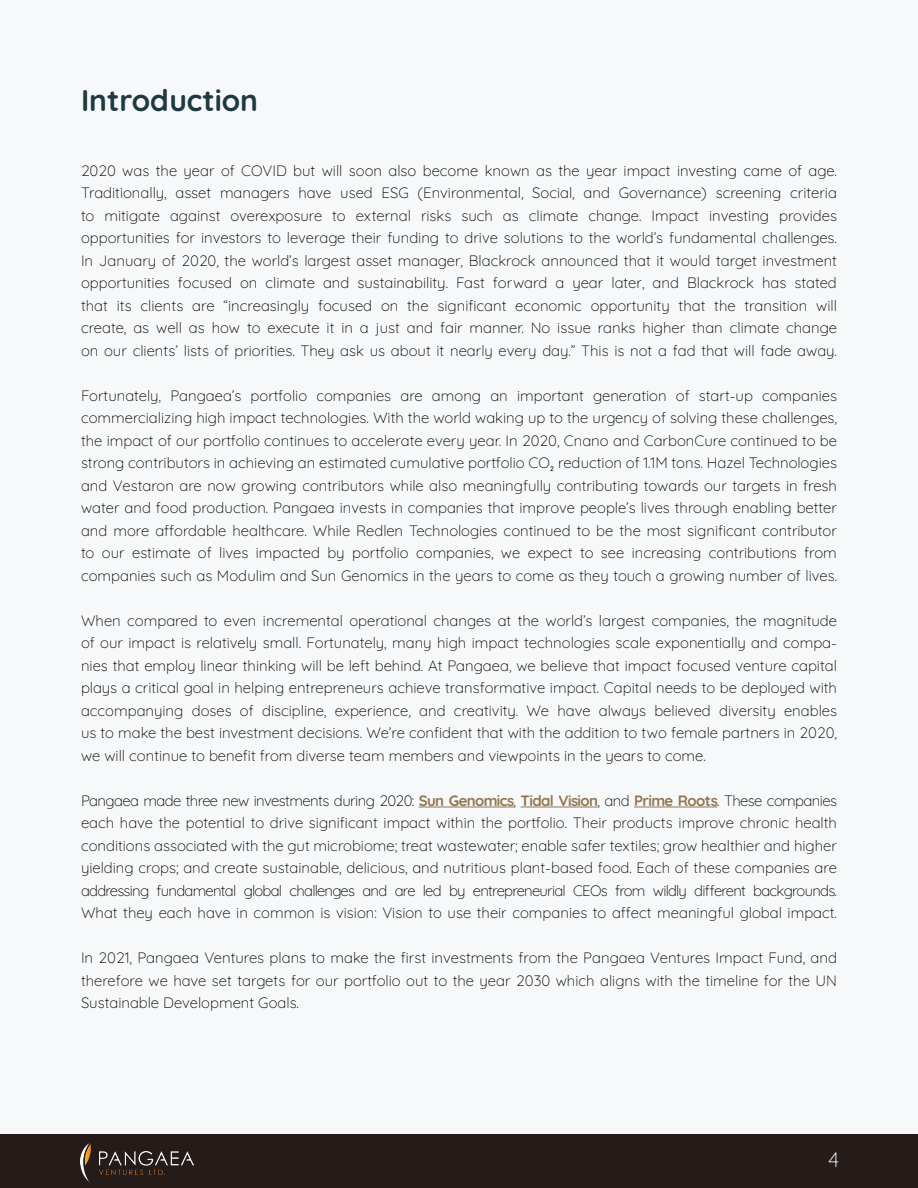
<style>
.page{position:relative;width:918px;height:1188px;background:#fff}
.page>*{position:absolute;margin:0;border:0;box-sizing:border-box;transform-origin:0 0}
.t1{font:700 30px "Quicksand";color:#1f3942}
.t2{font:300 21px "Quicksand";color:#fff}
.t3{font:300 15px/22.5px "Quicksand";color:#000;text-align:justify}
.s1{font-weight:700;color:#8f7753}
</style>
<div class="page">
<div style="left:0;top:1134px;width:918px;height:54px;background:#251c1a"></div>
<img style="left:81px;top:1144px;width:112px;height:37px">
<div style="left:0;top:0;width:918px;height:1134px;background:#f7f8f9"></div>
<hr style="left:419px;top:807px;width:95px;height:1px;background:#8f7753">
<hr style="left:521px;top:807px;width:77px;height:1px;background:#8f7753">
<hr style="left:634px;top:807px;width:83px;height:1px;background:#8f7753">
<h1 class="t1" style="left:81px;top:77px;width:179px">Introduction</h1>
<p class="t3" style="left:81px;top:157px;width:758px">2020 was the year of COVID but will soon also become known as the year impact investing came of age.<br>Traditionally, asset managers have used ESG (Environmental, Social, and Governance) screening criteria to mitigate against overexposure to external risks such as climate change. Impact investing provides opportunities for investors to leverage their funding to drive solutions to the world’s fundamental challenges.<br>In January of 2020, the world’s largest asset manager, Blackrock announced that it would target investment opportunities focused on climate and sustainability. Fast forward a year later, and Blackrock has stated that its clients are “increasingly focused on the significant economic opportunity that the transition will create, as well as how to execute it in a just and fair manner. No issue ranks higher than climate change on our clients’ lists of priorities. They ask us about it nearly every day.” This is not a fad that will fade away.</p>
<p class="t3" style="left:81px;top:382px;width:758px">Fortunately, Pangaea’s portfolio companies are among an important generation of start-up companies commercializing high impact technologies. With the world waking up to the urgency of solving these challenges, the impact of our portfolio continues to accelerate every year. In 2020, Cnano and CarbonCure continued to be strong contributors in achieving an estimated cumulative portfolio CO₂ reduction of 1.1M tons. Hazel Technologies and Vestaron are now growing contributors while also meaningfully contributing towards our targets in fresh water and food production. Pangaea invests in companies that improve people’s lives through enabling better and more affordable healthcare. While Redlen Technologies continued to be the most significant contributor to our estimate of lives impacted by portfolio companies, we expect to see increasing contributions from companies such as Modulim and Sun Genomics in the years to come as they touch a growing number of lives.</p>
<p class="t3" style="left:81px;top:607px;width:758px">When compared to even incremental operational changes at the world’s largest companies, the magnitude of our impact is relatively small. Fortunately, many high impact technologies scale exponentially and compa&shy;nies that employ linear thinking will be left behind. At Pangaea, we believe that impact focused venture capital plays a critical goal in helping entrepreneurs achieve transformative impact. Capital needs to be deployed with accompanying doses of discipline, experience, and creativity. We have always believed diversity enables us to make the best investment decisions. We’re confident that with the addition to two female partners in 2020, we will continue to benefit from diverse team members and viewpoints in the years to come.</p>
<p class="t3" style="left:81px;top:787px;width:758px">Pangaea made three new investments during 2020: <span class="s1">Sun Genomics</span>, <span class="s1">Tidal Vision</span>, and <span class="s1">Prime Roots</span>. These companies each have the potential to drive significant impact within the portfolio. Their products improve chronic health conditions associated with the gut microbiome; treat wastewater; enable safer textiles; grow healthier and higher yielding crops; and create sustainable, delicious, and nutritious plant-based food. Each of these companies are addressing fundamental global challenges and are led by entrepreneurial CEOs from wildly different backgrounds.<br>What they each have in common is vision: Vision to use their companies to affect meaningful global impact.</p>
<p class="t3" style="left:81px;top:945px;width:758px">In 2021, Pangaea Ventures plans to make the first investments from the Pangaea Ventures Impact Fund, and therefore we have set targets for our portfolio out to the year 2030 which aligns with the timeline for the UN Sustainable Development Goals.</p>
<h2 class="t2" style="left:828px;top:1143px;width:12px">4</h2>
</div>
